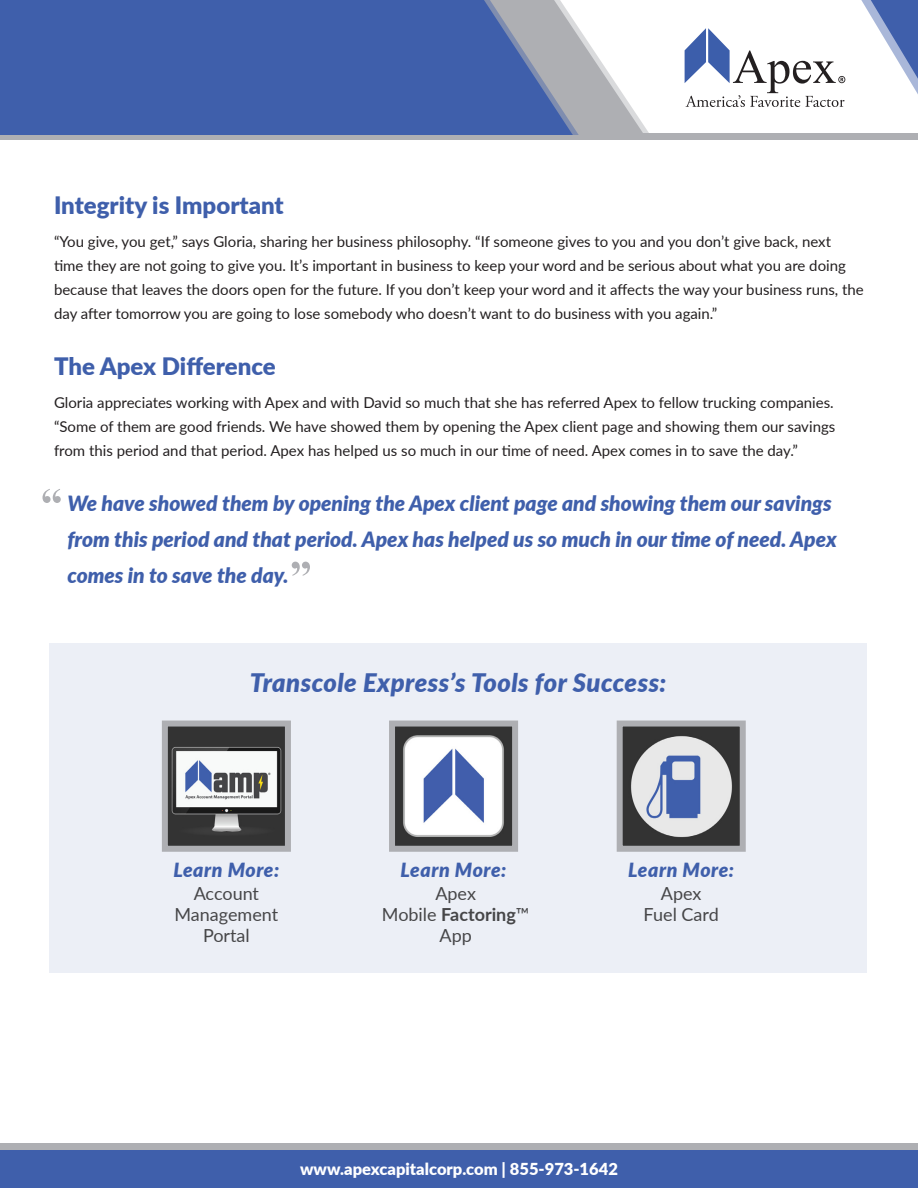
<style>
.page{position:relative;width:918px;height:1188px;background:#fff}
.page>*{position:absolute;margin:0;border:0;box-sizing:border-box;transform-origin:0 0}
.t1{font:italic 900 25.5px "Lato";letter-spacing:.02em;color:#3f5fab}
.t2{font:900 24px "Lato";color:#3f5fab}
.t3{font:italic 900 21px/36px "Lato";color:#3f5fab}
.t4{font:italic 900 19.5px "Lato";letter-spacing:.03em;color:#3f5fab}
.t5{font:18px/21px "Lato";color:#464648;text-align:center}
.t6{font:700 18px "Lato";color:#464648}
.t7{font:900 16.5px "Lato";color:#fff}
.t8{font:15px/24px "Lato";color:#231f20}
.s1{font-weight:400}
</style>
<div class="page">
<svg style="left:861px;top:0;width:57px;height:94px"></svg>
<div style="left:0;top:134px;width:918px;height:6px;background:#aeafb3"></div>
<svg style="left:573px;top:20px;width:77px;height:115px"></svg>
<svg style="left:0;top:0;width:573px;height:135px;background:#4765ab"></svg>
<svg style="left:685px;top:28px;width:160px;height:79px"></svg>
<div style="left:0;top:1149px;width:918px;height:39px;background:#3f5fab"></div>
<div style="left:0;top:1143px;width:918px;height:7px;background:#aeafb3"></div>
<div style="left:49px;top:643px;width:818px;height:330px;background:#eceff6"></div>
<img style="left:169px;top:728px;width:115px;height:117px">
<div style="left:162px;top:721px;width:129px;height:131px;border:6px solid #aeafb3"></div>
<img style="left:396px;top:728px;width:115px;height:117px">
<div style="left:389px;top:721px;width:129px;height:131px;border:6px solid #aeafb3"></div>
<img style="left:624px;top:728px;width:115px;height:117px">
<div style="left:617px;top:721px;width:129px;height:131px;border:6px solid #aeafb3"></div>
<svg style="left:43px;top:489px;width:18px;height:14px"></svg>
<svg style="left:292px;top:562px;width:18px;height:14px"></svg>
<p class="t2" style="left:54px;top:188px;width:231px">Integrity is Important</p>
<p class="t8" style="left:54px;top:229px;width:811px">“You give, you get,” says Gloria, sharing her business philosophy. “If someone gives to you and you don’t give back, next time they are not going to give you. It’s important in business to keep your word and be serious about what you are doing because that leaves the doors open for the future. If you don’t keep your word and it affects the way your business runs, the day after tomorrow you are going to lose somebody who doesn’t want to do business with you again.”</p>
<p class="t2" style="left:54px;top:348px;width:223px">The Apex Difference</p>
<p class="t8" style="left:54px;top:390px;width:783px;text-align:justify">Gloria appreciates working with Apex and with David so much that she has referred Apex to fellow trucking companies. “Some of them are good friends. We have showed them by opening the Apex client page and showing them our savings from this period and that period. Apex has helped us so much in our time of need. Apex comes in to save the day.”</p>
<p class="t3" style="left:68px;top:485px;width:771px">We have showed them by opening the Apex client page and showing them our savings from this period and that period. Apex has helped us so much in our time of need. Apex comes in to save the day.</p>
<p class="t1" style="left:250px;top:663px;width:418px">Transcole Express’s Tools for Success:</p>
<p class="t4" style="left:173px;top:856px;width:108px">Learn More:</p>
<p class="t5" style="left:194px;top:882px;width:67px">Account</p>
<p class="t5" style="left:175px;top:903px;width:105px">Management<br>Portal</p>
<p class="t4" style="left:401px;top:856px;width:108px">Learn More:</p>
<p class="t5" style="left:435px;top:882px;width:42px">Apex</p>
<p class="t6" style="left:382px;top:901px;width:149px"><span class="s1">Mobile</span> Factoring<span class="s1">™</span></p>
<p class="t5" style="left:440px;top:924px;width:34px">App</p>
<p class="t4" style="left:628px;top:856px;width:108px">Learn More:</p>
<p class="t5" style="left:661px;top:882px;width:42px">Apex</p>
<p class="t5" style="left:644px;top:903px;width:77px">Fuel Card</p>
<p class="t7" style="left:300px;top:1156px;width:319px">www.apexcapitalcorp.com | 855-973-1642</p>
</div>
